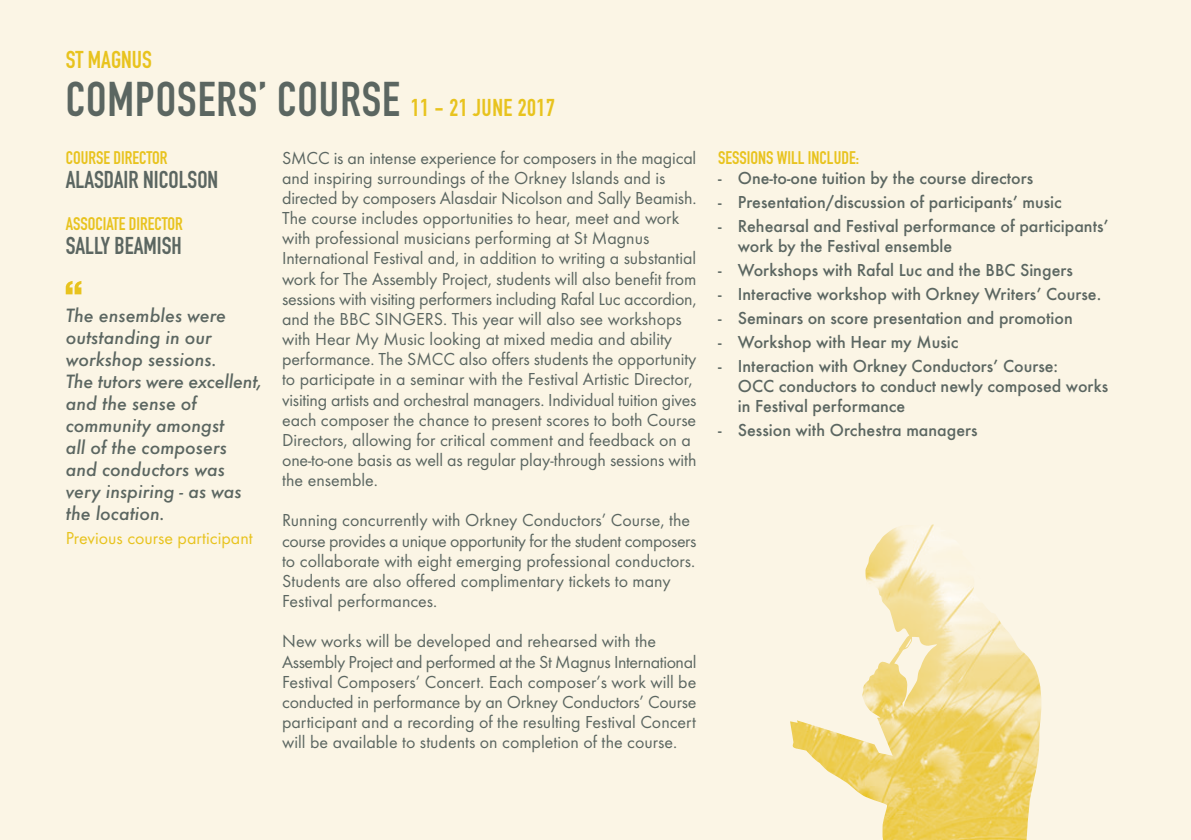
<style>
.page{position:relative;width:1191px;height:840px;background:#fff}
.page>*{position:absolute;margin:0;border:0;box-sizing:border-box;transform-origin:0 0}
.t1{font:48px "DIN Engschrift";letter-spacing:.02em;color:#5b6661}
.t2{font:24px "DIN Engschrift";color:#5b6661}
.t3{font:24px "DIN Engschrift";color:#e8c31e}
.t4{font:italic 500 20px/22px "Futura T";color:#5b6661}
.t5{font:18px/20.2px "Futura T";color:#5b6661}
.t6{font:500 18px/20.2px "Futura T";color:#5b6661}
.t7{font:18px "DIN Engschrift";color:#e8c31e}
.t8{font:18px "Futura T";color:#e8c31e}
.s1{font-size:24px;color:#e8c31e}
</style>
<div class="page">
<div style="left:0;top:0;width:1191px;height:839px;background:#fbf5e5"></div>
<img style="left:790px;top:524px;width:251px;height:315px">
<svg style="left:66px;top:281px;width:15px;height:13px"></svg>
<h2 class="t3" style="left:66px;top:51px;width:88px">ST MAGNUS</h2>
<h1 class="t1" style="left:66px;top:82px;width:491px">COMPOSERS’ COURSE <span class="s1">11 - 21 JUNE 2017</span></h1>
<p class="t7" style="left:66px;top:151px;width:103px">COURSE DIRECTOR</p>
<h2 class="t2" style="left:66px;top:170px;width:154px">ALASDAIR NICOLSON</h2>
<p class="t7" style="left:66px;top:217px;width:119px">ASSOCIATE DIRECTOR</p>
<h2 class="t2" style="left:66px;top:236px;width:117px">SALLY BEAMISH</h2>
<p class="t5" style="left:282px;top:149px;width:416px">SMCC is an intense experience for composers in the magical and inspiring surroundings of the Orkney Islands and is directed by composers Alasdair Nicolson and Sally Beamish.<br>The course includes opportunities to hear, meet and work with professional musicians performing at St Magnus International Festival and, in addition to writing a substantial work for The Assembly Project, students will also benefit from sessions with visiting performers including Rafal Luc accordion, and the BBC SINGERS. This year will also see workshops with Hear My Music looking at mixed media and ability performance. The SMCC also offers students the opportunity to participate in a seminar with the Festival Artistic Director, visiting artists and orchestral managers. Individual tuition gives each composer the chance to present scores to both Course Directors, allowing for critical comment and feedback on a one-to-one basis as well as regular play-through sessions with the ensemble.</p>
<p class="t5" style="left:282px;top:511px;width:416px">Running concurrently with Orkney Conductors’ Course, the course provides a unique opportunity for the student composers to collaborate with eight emerging professional conductors.<br>Students are also offered complimentary tickets to many Festival performances.</p>
<p class="t5" style="left:282px;top:632px;width:416px">New works will be developed and rehearsed with the Assembly Project and performed at the St Magnus International Festival Composers’ Concert. Each composer’s work will be conducted in performance by an Orkney Conductors’ Course participant and a recording of the resulting Festival Concert will be available to students on completion of the course.</p>
<p class="t4" style="left:66px;top:306px;width:198px">The ensembles were outstanding in our workshop sessions.<br>The tutors were excellent, and the sense of community amongst<br>all of the composers and conductors was very inspiring - as was the location.</p>
<p class="t8" style="left:66px;top:530px;width:188px">Previous course participant</p>
<p class="t7" style="left:718px;top:151px;width:142px">SESSIONS WILL INCLUDE:</p>
<p class="t6" style="left:718px;top:169px;width:316px">- One-to-one tuition by the course directors</p>
<p class="t6" style="left:718px;top:193px;width:345px">- Presentation/discussion of participants’ music</p>
<p class="t6" style="left:738px;top:217px;width:372px;text-indent:-20px">- Rehearsal and Festival performance of participants’ work by the Festival ensemble</p>
<p class="t6" style="left:718px;top:261px;width:356px">- Workshops with Rafal Luc and the BBC Singers</p>
<p class="t6" style="left:718px;top:285px;width:384px">- Interactive workshop with Orkney Writers’ Course.</p>
<p class="t6" style="left:718px;top:309px;width:356px">- Seminars on score presentation and promotion</p>
<p class="t6" style="left:718px;top:333px;width:242px">- Workshop with Hear my Music</p>
<p class="t6" style="left:738px;top:357px;width:372px;text-indent:-20px">- Interaction with Orkney Conductors’ Course:<br>OCC conductors to conduct newly composed works in Festival performance</p>
<p class="t6" style="left:718px;top:422px;width:261px">- Session with Orchestra managers</p>
</div>
